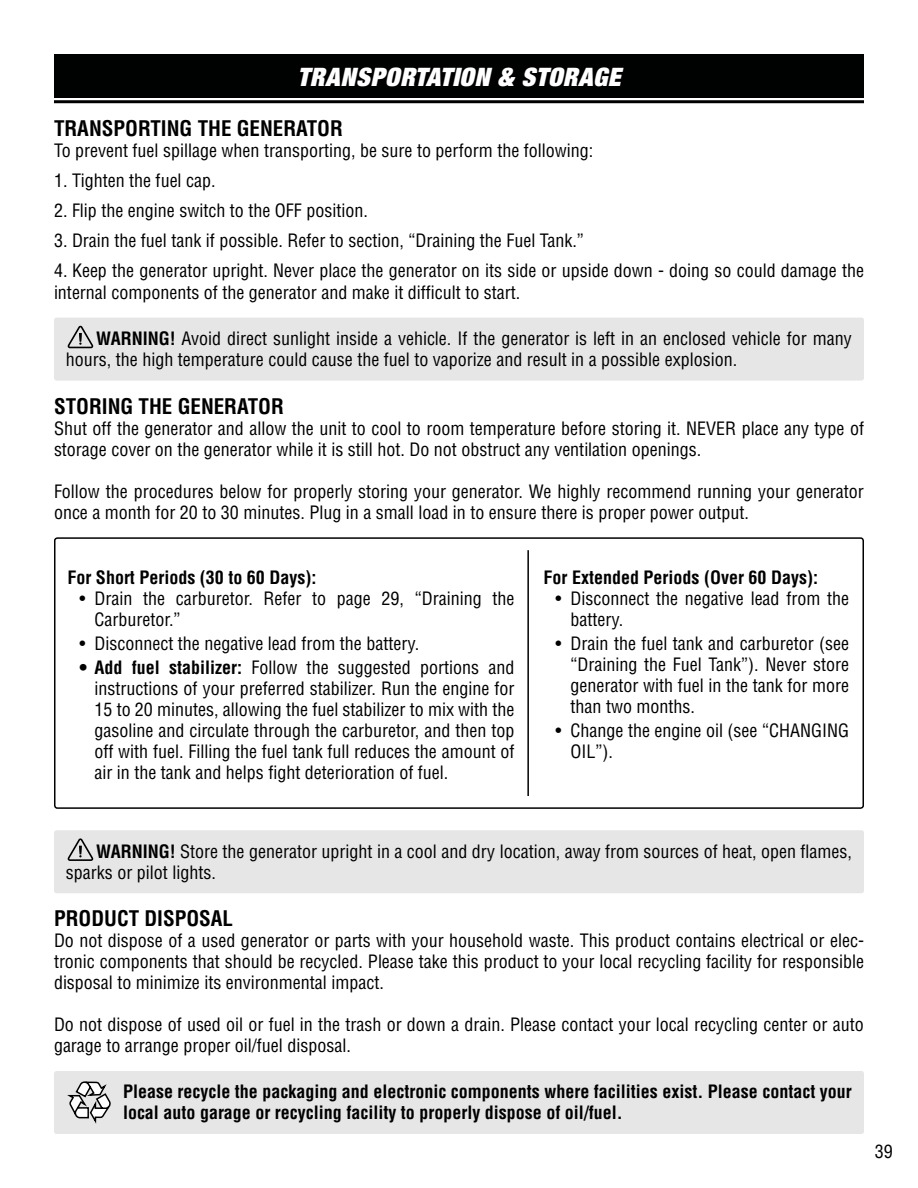
<style>
.page{position:relative;width:918px;height:1188px;background:#fff}
.page>*{position:absolute;margin:0;border:0;box-sizing:border-box;transform-origin:0 0}
.t1{font:italic 900 expanded 25.5px "Helvetica Neue";letter-spacing:.025em;color:#fff}
.t2{font:700 condensed 21px "Helvetica LT Std";color:#000}
.t3{font:condensed 18px/21px "Helvetica LT Std";color:#000}
.t4{font:700 condensed 18px/21px "Helvetica LT Std";color:#000}
.t5{font:condensed 18px/21px "Helvetica LT Std";color:#000101}
.s1{color:#000}
.s2{font-weight:700}
</style>
<div class="page">
<div style="left:54px;top:54px;width:810px;height:44px;background:#000101"></div>
<hr style="left:54px;top:100px;width:810px;height:3px;background:#000">
<div style="left:54px;top:318px;width:810px;height:63px;background:#e6e6e6;border-radius:3px"></div>
<svg style="left:68px;top:326px;width:25px;height:22px"></svg>
<div style="left:54px;top:830px;width:810px;height:63px;background:#e6e6e6;border-radius:3px"></div>
<svg style="left:68px;top:838px;width:25px;height:23px"></svg>
<div style="left:54px;top:537px;width:810px;height:272px;border:2px solid #000;border-radius:3px"></div>
<hr style="left:527px;top:550px;width:2px;height:246px;background:#000101">
<div style="left:54px;top:1071px;width:810px;height:63px;background:#e6e6e6;border-radius:3px"></div>
<svg style="left:67px;top:1081px;width:44px;height:43px"></svg>
<h1 class="t1" style="left:297px;top:61px;width:325px">TRANSPORTATION &amp; STORAGE</h1>
<p class="t2" style="left:54px;top:115px;width:290px">TRANSPORTING THE GENERATOR</p>
<p class="t3" style="left:54px;top:140px;width:541px">To prevent fuel spillage when transporting, be sure to perform the following:</p>
<p class="t3" style="left:54px;top:170px;width:163px">1. Tighten the fuel cap.</p>
<p class="t3" style="left:54px;top:200px;width:315px">2. Flip the engine switch to the OFF position.</p>
<p class="t5" style="left:54px;top:230px;width:531px"><span class="s1">3. Drain the fuel tank if possible.</span> Refer to section, “Draining the Fuel Tank.”</p>
<p class="t3" style="left:54px;top:260px;width:812px;line-height:21.6px">4. Keep the generator upright. Never place the generator on its side or upside down - doing so could damage the internal components of the generator and make it difficult to start.</p>
<p class="t3" style="left:66px;top:328px;width:787px;text-indent:30px"><span class="s2">WARNING!</span> Avoid direct sunlight inside a vehicle. If the generator is left in an enclosed vehicle for many hours, the high temperature could cause the fuel to vaporize and result in a possible explosion.</p>
<p class="t2" style="left:54px;top:393px;width:231px">STORING THE GENERATOR</p>
<p class="t3" style="left:54px;top:417px;width:812px">Shut off the generator and allow the unit to cool to room temperature before storing it. NEVER place any type of storage cover on the generator while it is still hot. Do not obstruct any ventilation openings.</p>
<p class="t3" style="left:54px;top:480px;width:811px">Follow the procedures below for properly storing your generator. We highly recommend running your generator once a month for 20 to 30 minutes. Plug in a small load in to ensure there is proper power output.</p>
<p class="t4" style="left:68px;top:567px;width:250px">For Short Periods (30 to 60 Days):</p>
<p class="t5" style="left:94px;top:588px;width:421px;text-indent:-15px"><span class="s1">• Drain the carburetor.</span> Refer to page 29, “Draining the<br>Carburetor.”</p>
<p class="t3" style="left:80px;top:633px;width:341px">• Disconnect the negative lead from the battery.</p>
<p class="t3" style="left:94px;top:657px;width:422px;text-align:justify;text-indent:-15px"><span class="s2">• Add fuel stabilizer:</span> Follow the suggested portions and instructions of your preferred stabilizer. Run the engine for 15 to 20 minutes, allowing the fuel stabilizer to mix with the gasoline and circulate through the carburetor, and then top off with fuel. Filling the fuel tank full reduces the amount of air in the tank and helps fight deterioration of fuel.</p>
<p class="t4" style="left:544px;top:567px;width:276px">For Extended Periods (Over 60 Days):</p>
<p class="t3" style="left:571px;top:588px;width:280px;text-indent:-15px">• Disconnect the negative lead from the battery.</p>
<p class="t3" style="left:571px;top:633px;width:280px;text-align:justify;text-indent:-15px">• Drain the fuel tank and carburetor (see “Draining the Fuel Tank”). Never store generator with fuel in the tank for more than two months.</p>
<p class="t3" style="left:571px;top:720px;width:280px;text-indent:-15px">• Change the engine oil (see “CHANGING<br>OIL”).</p>
<p class="t3" style="left:66px;top:841px;width:788px;text-indent:30px"><span class="s2">WARNING!</span> Store the generator upright in a cool and dry location, away from sources of heat, open flames, sparks or pilot lights.</p>
<p class="t2" style="left:54px;top:906px;width:181px">PRODUCT DISPOSAL</p>
<p class="t3" style="left:54px;top:930px;width:812px;text-align:justify">Do not dispose of a used generator or parts with your household waste. This product contains electrical or elec&shy;tronic components that should be recycled. Please take this product to your local recycling facility for responsible disposal to minimize its environmental impact.</p>
<p class="t3" style="left:54px;top:1014px;width:811px">Do not dispose of used oil or fuel in the trash or down a drain. Please contact your local recycling center or auto garage to arrange proper oil/fuel disposal.</p>
<p class="t4" style="left:123px;top:1081px;width:730px">Please recycle the packaging and electronic components where facilities exist. Please contact your local auto garage or recycling facility to properly dispose of oil/fuel.</p>
<p class="t3" style="left:875px;top:1141px;width:19px">39</p>
</div>
